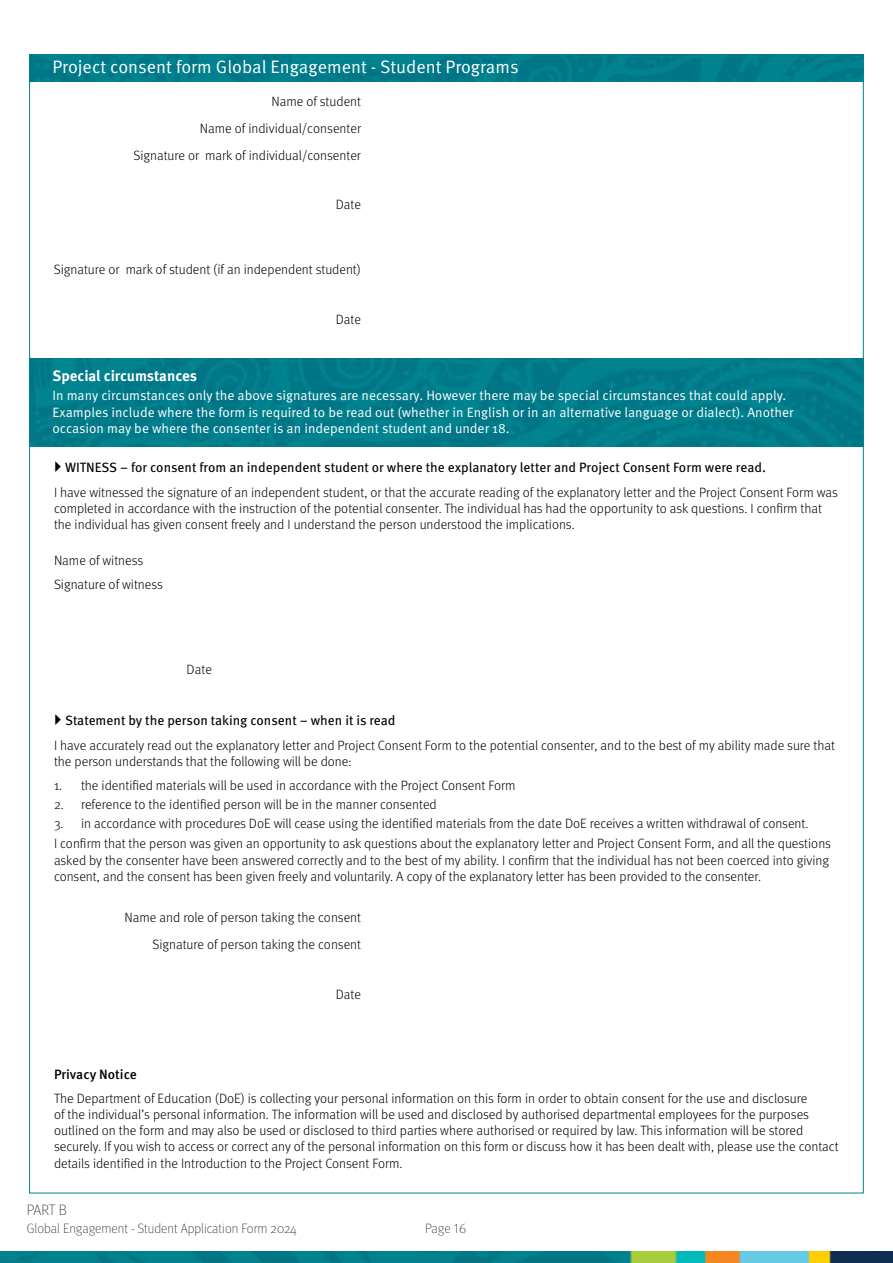
<style>
.page{position:relative;width:893px;height:1263px;background:#fff}
.page>*{position:absolute;margin:0;border:0;box-sizing:border-box;transform-origin:0 0}
.t1{font:18px "Meta OT Norm";color:#fff}
.Normal_white{font:700 15px "Meta OT";letter-spacing:-.005em;color:#fff}
.t2{font:100 15px "Meta OT";color:#000}
.Normal_-_Blue_Sections{font:300 13.5px/16.2px "Meta OT";color:#000}
.Normal_white-2{font:13.5px/16.2px "Meta OT Norm";color:#fff}
.Normal_-_Blue_Sections-2{font:13.5px "Meta OT";color:#000}
.t3{font:100 13.5px "Meta OT";color:#000}
.Point_heading{font:500 13.5px "Meta OT";color:#000}
</style>
<div class="page">
<img style="left:0;top:1251px;width:893px;height:12px">
<div style="left:31px;top:359px;width:831px;height:88px;background:#007c8a"></div>
<div style="left:29px;top:55px;width:835px;height:27px;background:#007c8b"></div>
<p class="t1" style="left:52px;top:56px;width:468px">Project consent form Global Engagement - Student Programs</p>
<p class="Normal_-_Blue_Sections" style="left:133px;top:88px;width:229px;line-height:26.7px;text-align:right">Name of student<br>Name of individual/consenter<br>Signature or mark of individual/consenter</p>
<p class="Normal_-_Blue_Sections" style="left:336px;top:197px;width:27px">Date</p>
<p class="Normal_-_Blue_Sections" style="left:54px;top:262px;width:309px">Signature or mark of student (if an independent student)</p>
<p class="Normal_-_Blue_Sections" style="left:336px;top:312px;width:27px">Date</p>
<p class="Normal_white" style="left:52px;top:367px;width:146px">Special circumstances</p>
<p class="Normal_white-2" style="left:52px;top:388px;width:743px">In many circumstances only the above signatures are necessary. However there may be special circumstances that could apply.<br>Examples include where the form is required to be read out (whether in English or in an alternative language or dialect). Another occasion may be where the consenter is an independent student and under 18.</p>
<p class="Normal_-_Blue_Sections-2" style="left:65px;top:459px;width:702px">WITNESS – for consent from an independent student or where the explanatory letter and Project Consent Form were read.</p>
<p class="Normal_-_Blue_Sections" style="left:54px;top:484px;width:785px">I have witnessed the signature of an independent student, or that the accurate reading of the explanatory letter and the Project Consent Form was completed in accordance with the instruction of the potential consenter. The individual has had the opportunity to ask questions. I confirm that the individual has given consent freely and I understand the person understood the implications.</p>
<p class="Normal_-_Blue_Sections" style="left:54px;top:552px;width:91px">Name of witness</p>
<p class="Normal_-_Blue_Sections" style="left:54px;top:577px;width:110px">Signature of witness</p>
<p class="Normal_-_Blue_Sections" style="left:187px;top:661px;width:27px">Date</p>
<p class="Normal_-_Blue_Sections-2" style="left:65px;top:712px;width:332px">Statement by the person taking consent – when it is read</p>
<p class="Normal_-_Blue_Sections" style="left:54px;top:737px;width:782px">I have accurately read out the explanatory letter and Project Consent Form to the potential consenter, and to the best of my ability made sure that the person understands that the following will be done:</p>
<p class="Normal_-_Blue_Sections" style="left:54px;top:777px;width:463px">1. the identified materials will be used in accordance with the Project Consent Form</p>
<p class="Normal_-_Blue_Sections" style="left:54px;top:796px;width:384px">2. reference to the identified person will be in the manner consented</p>
<p class="Normal_-_Blue_Sections" style="left:54px;top:815px;width:756px">3. in accordance with procedures DoE will cease using the identified materials from the date DoE receives a written withdrawal of consent.</p>
<p class="Normal_-_Blue_Sections" style="left:54px;top:836px;width:778px">I confirm that the person was given an opportunity to ask questions about the explanatory letter and Project Consent Form, and all the questions asked by the consenter have been answered correctly and to the best of my ability. I confirm that the individual has not been coerced into giving consent, and the consent has been given freely and voluntarily. A copy of the explanatory letter has been provided to the consenter.</p>
<p class="Normal_-_Blue_Sections" style="left:125px;top:910px;width:238px">Name and role of person taking the consent</p>
<p class="Normal_-_Blue_Sections" style="left:152px;top:936px;width:210px">Signature of person taking the consent</p>
<p class="Normal_-_Blue_Sections" style="left:336px;top:986px;width:27px">Date</p>
<p class="Point_heading" style="left:54px;top:1066px;width:84px">Privacy Notice</p>
<p class="Normal_-_Blue_Sections" style="left:54px;top:1090px;width:786px">The Department of Education (DoE) is collecting your personal information on this form in order to obtain consent for the use and disclosure<br>of the individual’s personal information. The information will be used and disclosed by authorised departmental employees for the purposes outlined on the form and may also be used or disclosed to third parties where authorised or required by law. This information will be stored securely. If you wish to access or correct any of the personal information on this form or discuss how it has been dealt with, please use the contact details identified in the Introduction to the Project Consent Form.</p>
<p class="t2" style="left:27px;top:1201px;width:42px">PART B</p>
<p class="t3" style="left:27px;top:1221px;width:271px">Global Engagement - Student Application Form 2024</p>
<p class="t3" style="left:425px;top:1221px;width:43px">Page 16</p>
</div>
